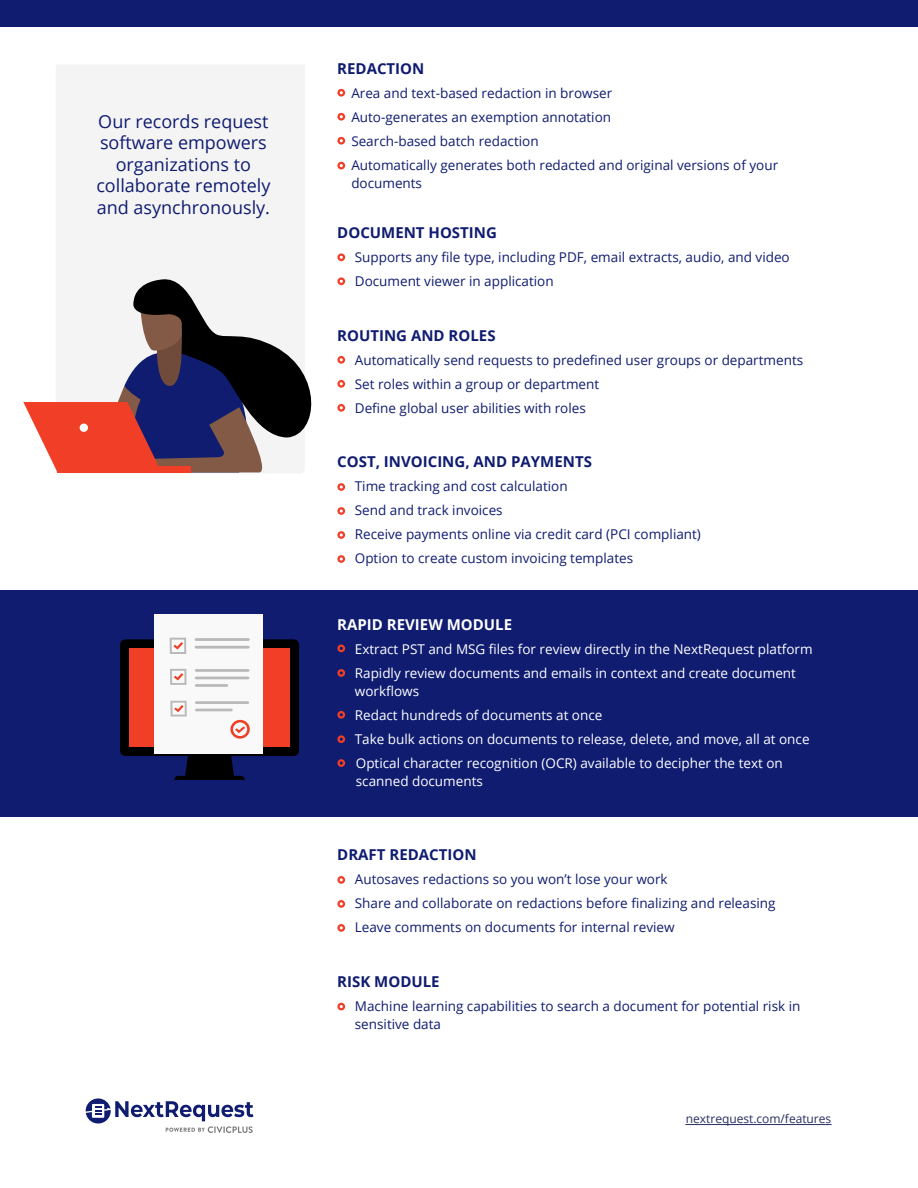
<style>
.page{position:relative;width:918px;height:1188px;background:#fff}
.page>*{position:absolute;margin:0;border:0;box-sizing:border-box;transform-origin:0 0}
.t1{font:18px/21.6px "Open Sans";color:#0f1c70;text-align:center}
.t2{font:700 15px "Open Sans";color:#0f1c70}
.t3{font:700 15px "Open Sans";color:#fff}
.t4{font:13.5px/24px "Open Sans";color:#0f1c70}
.t5{font:13.5px/24px "Open Sans";color:#fff}
.t6{font:12px "Open Sans";color:#272f63}
</style>
<div class="page">
<div style="left:0;top:590px;width:918px;height:226px;background:#0f1c70"></div>
<div style="left:0;top:0;width:918px;height:26px;background:#0f1c70"></div>
<hr style="left:685px;top:1124px;width:147px;height:1px;background:#282f63">
<svg style="left:86px;top:1098px;width:168px;height:35px"></svg>
<div style="left:337px;top:89px;width:8px;height:8px;border:2px solid #f13e27;border-radius:50%"></div>
<div style="left:337px;top:113px;width:8px;height:8px;border:2px solid #f13e27;border-radius:50%"></div>
<div style="left:337px;top:137px;width:8px;height:8px;border:2px solid #f13e27;border-radius:50%"></div>
<div style="left:337px;top:162px;width:8px;height:7px;border:2px solid #f13e27;border-radius:50%"></div>
<div style="left:337px;top:483px;width:8px;height:8px;border:2px solid #f13e27;border-radius:50%"></div>
<div style="left:337px;top:507px;width:8px;height:8px;border:2px solid #f13e27;border-radius:50%"></div>
<div style="left:337px;top:531px;width:8px;height:8px;border:2px solid #f13e27;border-radius:50%"></div>
<div style="left:337px;top:555px;width:8px;height:8px;border:2px solid #f13e27;border-radius:50%"></div>
<div style="left:337px;top:645px;width:8px;height:7px;border:2px solid #f13e27;border-radius:50%"></div>
<div style="left:337px;top:669px;width:8px;height:8px;border:2px solid #f13e27;border-radius:50%"></div>
<div style="left:337px;top:711px;width:8px;height:8px;border:2px solid #f13e27;border-radius:50%"></div>
<div style="left:337px;top:735px;width:8px;height:8px;border:2px solid #f13e27;border-radius:50%"></div>
<div style="left:337px;top:759px;width:8px;height:8px;border:2px solid #f13e27;border-radius:50%"></div>
<div style="left:337px;top:876px;width:8px;height:8px;border:2px solid #f13e27;border-radius:50%"></div>
<div style="left:337px;top:900px;width:8px;height:8px;border:2px solid #f13e27;border-radius:50%"></div>
<div style="left:337px;top:924px;width:8px;height:8px;border:2px solid #f13e27;border-radius:50%"></div>
<div style="left:337px;top:253px;width:8px;height:8px;border:2px solid #f13e27;border-radius:50%"></div>
<div style="left:337px;top:277px;width:8px;height:8px;border:2px solid #f13e27;border-radius:50%"></div>
<div style="left:337px;top:356px;width:8px;height:8px;border:2px solid #f13e27;border-radius:50%"></div>
<div style="left:337px;top:380px;width:8px;height:8px;border:2px solid #f13e27;border-radius:50%"></div>
<div style="left:337px;top:404px;width:8px;height:8px;border:2px solid #f13e27;border-radius:50%"></div>
<div style="left:337px;top:1003px;width:8px;height:7px;border:2px solid #f13e27;border-radius:50%"></div>
<div style="left:56px;top:65px;width:248px;height:408px;background:#f4f4f4"></div>
<svg style="left:23px;top:277px;width:289px;height:195px"></svg>
<div style="left:58px;top:466px;width:133px;height:6px;background:#f13e27"></div>
<div style="left:80px;top:424px;width:8px;height:8px;background:#fff;border-radius:50%"></div>
<svg style="left:174px;top:756px;width:71px;height:24px"></svg>
<div style="left:120px;top:639px;width:179px;height:117px;background:#000;border-radius:5px"></div>
<div style="left:129px;top:649px;width:161px;height:98px;background:#f13e27"></div>
<div style="left:154px;top:614px;width:108px;height:140px;background:#f9f9f9"></div>
<hr style="left:195px;top:669px;width:54px;height:3px;background:#b9b9b9">
<hr style="left:195px;top:677px;width:54px;height:2px;background:#b9b9b9">
<hr style="left:195px;top:684px;width:33px;height:3px;background:#b9b9b9">
<hr style="left:195px;top:709px;width:38px;height:2px;background:#b9b9b9">
<hr style="left:195px;top:701px;width:54px;height:3px;background:#b9b9b9">
<hr style="left:195px;top:646px;width:55px;height:3px;background:#b9b9b9">
<hr style="left:195px;top:638px;width:55px;height:3px;background:#b9b9b9">
<svg style="left:170px;top:638px;width:16px;height:16px"></svg>
<svg style="left:170px;top:701px;width:17px;height:15px"></svg>
<svg style="left:170px;top:669px;width:16px;height:16px"></svg>
<svg style="left:230px;top:720px;width:20px;height:19px"></svg>
<h1 class="t1" style="left:96px;top:110px;width:176px">Our records request software empowers organizations to collaborate remotely and asynchronously.</h1>
<p class="t2" style="left:337px;top:58px;width:89px">REDACTION</p>
<p class="t4" style="left:351px;top:81px;width:428px">Area and text-based redaction in browser<br>Auto-generates an exemption annotation<br>Search-based batch redaction<br>Automatically generates both redacted and original versions of your</p>
<p class="t4" style="left:351px;top:171px;width:72px">documents</p>
<p class="t2" style="left:337px;top:222px;width:161px">DOCUMENT HOSTING</p>
<p class="t4" style="left:355px;top:245px;width:436px">Supports any file type, including PDF, email extracts, audio, and video<br>Document viewer in application</p>
<p class="t2" style="left:337px;top:325px;width:160px">ROUTING AND ROLES</p>
<p class="t4" style="left:355px;top:348px;width:450px">Automatically send requests to predefined user groups or departments<br>Set roles within a group or department<br>Define global user abilities with roles</p>
<p class="t2" style="left:337px;top:451px;width:256px">COST, INVOICING, AND PAYMENTS</p>
<p class="t4" style="left:355px;top:474px;width:348px">Time tracking and cost calculation<br>Send and track invoices<br>Receive payments online via credit card (PCI compliant)<br>Option to create custom invoicing templates</p>
<p class="t3" style="left:337px;top:614px;width:176px">RAPID REVIEW MODULE</p>
<p class="t5" style="left:355px;top:637px;width:459px">Extract PST and MSG files for review directly in the NextRequest platform<br>Rapidly review documents and emails in context and create document</p>
<p class="t5" style="left:355px;top:679px;width:456px">workflows<br>Redact hundreds of documents at once<br>Take bulk actions on documents to release, delete, and move, all at once Optical character recognition (OCR) available to decipher the text on</p>
<p class="t5" style="left:356px;top:768px;width:129px">scanned documents</p>
<p class="t2" style="left:337px;top:844px;width:141px">DRAFT REDACTION</p>
<p class="t4" style="left:355px;top:867px;width:422px">Autosaves redactions so you won’t lose your work<br>Share and collaborate on redactions before finalizing and releasing<br>Leave comments on documents for internal review</p>
<p class="t2" style="left:337px;top:971px;width:104px">RISK MODULE</p>
<p class="t4" style="left:355px;top:997px;width:447px;line-height:18px">Machine learning capabilities to search a document for potential risk in sensitive data</p>
<p class="t6" style="left:686px;top:1110px;width:147px">nextrequest.com/features</p>
</div>
